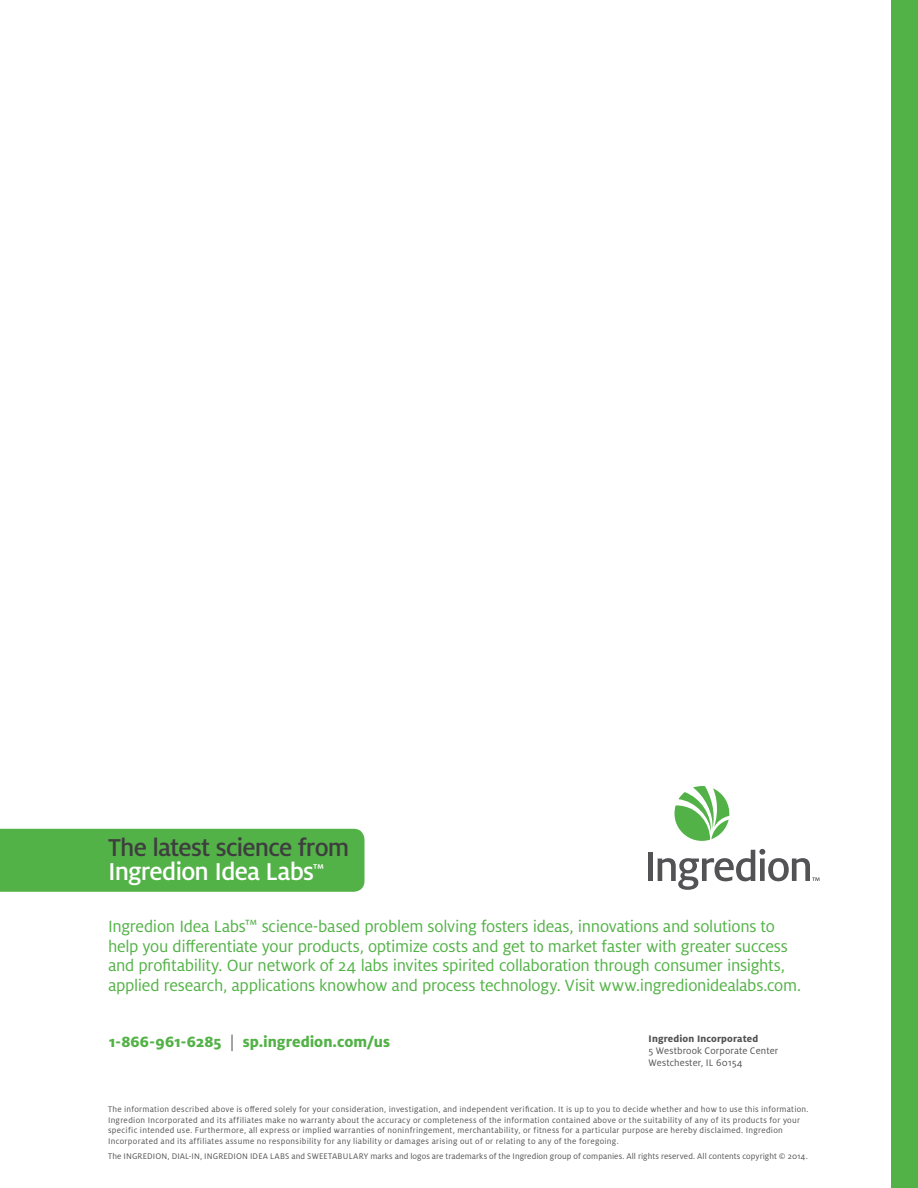
<style>
.page{position:relative;width:918px;height:1188px;background:#fff}
.page>*{position:absolute;margin:0;border:0;box-sizing:border-box;transform-origin:0 0}
.t1{font:500 27px/24px "Milo Pro";letter-spacing:-.03em;color:#3e3e3f}
.t2{font:18px/19.5px "Milo Pro";letter-spacing:-.015em;color:#53b247}
.t3{font:800 16.5px "Milo Pro";letter-spacing:.005em;color:#53b247}
.t4{font:10.5px/12px "Milo Pro";letter-spacing:.01em;color:#535355}
.t5{font:800 10.5px "Milo Pro";letter-spacing:.01em;color:#535355}
.t6{font:9px/10.5px "Milo Pro";letter-spacing:.03em;color:#535355}
.t7{font:9px "Milo Pro";letter-spacing:.01em;color:#535355}
.s1{color:#fff}
.s2{font-weight:400;color:#535355}
</style>
<div class="page">
<div style="left:891px;top:0;width:27px;height:1188px;background:#53b247"></div>
<div style="left:0;top:829px;width:364px;height:63px;background:#53b247"></div>
<div style="left:648px;top:852px;width:5px;height:29px;background:#535355"></div>
<svg style="left:658px;top:786px;width:162px;height:104px"></svg>
<h1 class="t1" style="left:108px;top:836px;width:243px">The latest science from<br><span class="s1">Ingredion Idea Labs</span><sup>™</sup></h1>
<p class="t2" style="left:108px;top:917px;width:695px">Ingredion Idea Labs™ science-based problem solving fosters ideas, innovations and solutions to help you differentiate your products, optimize costs and get to market faster with greater success and profitability. Our network of 24 labs invites spirited collaboration through consumer insights, applied research, applications knowhow and process technology. Visit www.ingredionidealabs.com.</p>
<h3 class="t3" style="left:109px;top:1032px;width:283px">1-866-961-6285 <span class="s2">|</span> sp.ingredion.com/us</h3>
<p class="t5" style="left:649px;top:1033px;width:111px">Ingredion Incorporated</p>
<p class="t4" style="left:649px;top:1045px;width:131px">5 Westbrook Corporate Center<br>Westchester, IL 60154</p>
<p class="t6" style="left:108px;top:1104px;width:702px">The information described above is offered solely for your consideration, investigation, and independent verification. It is up to you to decide whether and how to use this information.<br>Ingredion Incorporated and its affiliates make no warranty about the accuracy or completeness of the information contained above or the suitability of any of its products for your specific intended use. Furthermore, all express or implied warranties of noninfringement, merchantability, or fitness for a particular purpose are hereby disclaimed. Ingredion Incorporated and its affiliates assume no responsibility for any liability or damages arising out of or relating to any of the foregoing.</p>
<p class="t7" style="left:108px;top:1151px;width:701px">The INGREDION, DIAL-IN, INGREDION IDEA LABS and SWEETABULARY marks and logos are trademarks of the Ingredion group of companies. All rights reserved. All contents copyright © 2014.</p>
</div>
